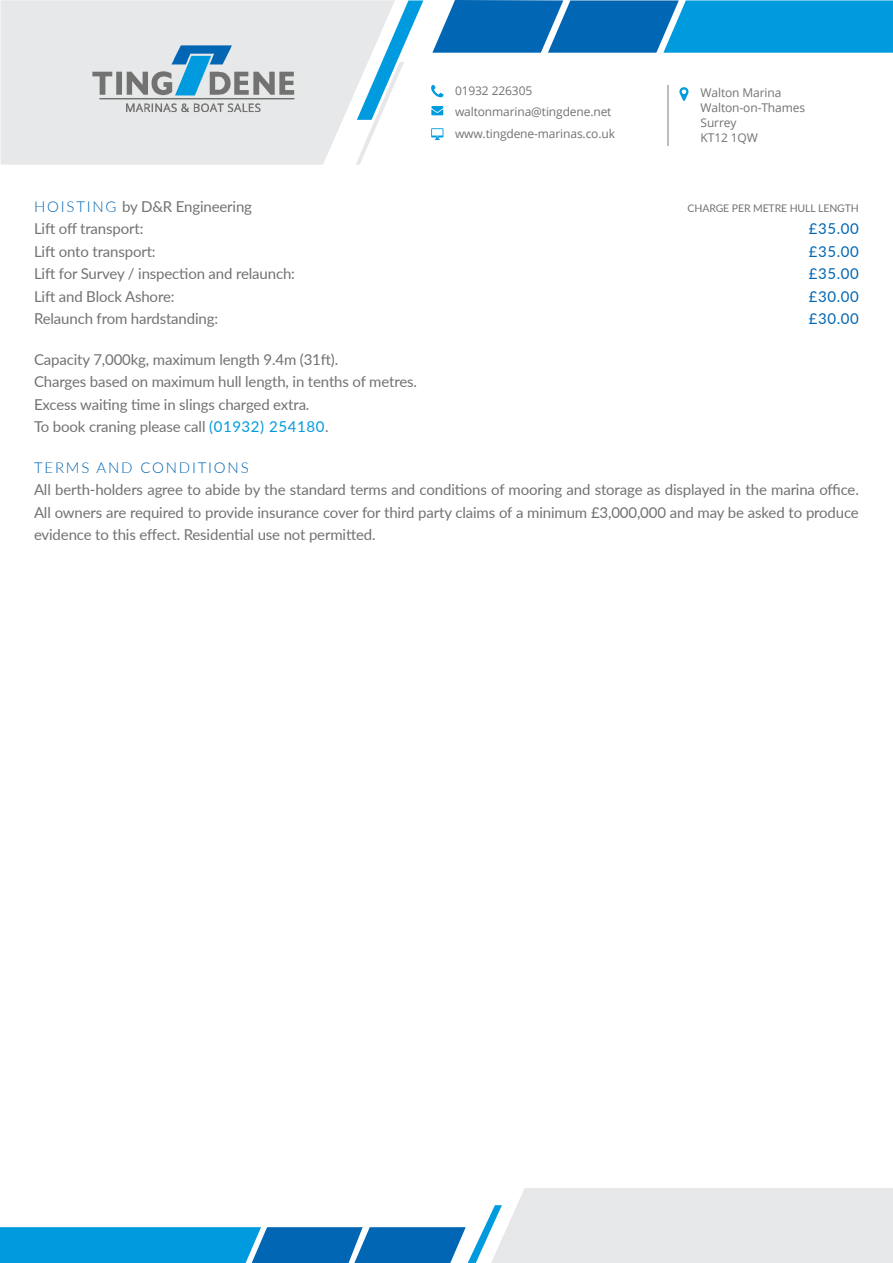
<style>
.page{position:relative;width:893px;height:1263px;background:#fff}
.page>*{position:absolute;margin:0;border:0;box-sizing:border-box;transform-origin:0 0}
.t1{font:15px/22.5px "Lato";letter-spacing:-.01em;color:#727271;text-align:justify}
.t2{font:15px "Lato";letter-spacing:.04em;color:#0166b3}
.t3{font:300 15px "Lato";letter-spacing:.12em;color:#0166b3}
.t4{font:12px/15px "Open Sans";letter-spacing:-.01em;color:#727271}
.t5{font:10.5px "Lato";letter-spacing:-.01em;color:#727271}
.s1{font-weight:300;color:#0166b3}
.s2{color:#009bde}
</style>
<div class="page">
<img style="left:1px;top:0;width:355px;height:164px">
<svg style="left:679px;top:87px;width:9px;height:14px"></svg>
<hr style="left:667px;top:86px;width:2px;height:60px;background:#bcbdc0">
<svg style="left:431px;top:85px;width:13px;height:12px"></svg>
<svg style="left:431px;top:106px;width:12px;height:9px"></svg>
<svg style="left:432px;top:0;width:461px;height:53px;background:#1189cc"></svg>
<svg style="left:356px;top:0;width:67px;height:165px"></svg>
<svg style="left:0;top:1188px;width:893px;height:75px"></svg>
<svg style="left:431px;top:128px;width:12px;height:12px"></svg>
<p class="t4" style="left:455px;top:79px;width:158px;line-height:21.3px">01932 226305 waltonmarina@tingdene.net</p>
<p class="t4" style="left:701px;top:85px;width:106px">Walton Marina<br>Walton-on-Thames<br>Surrey</p>
<p class="t4" style="left:455px;top:125px;width:162px">www.tingdene-marinas.co.uk</p>
<p class="t4" style="left:701px;top:130px;width:59px">KT12 1QW</p>
<p class="t1" style="left:34px;top:195px;width:219px"><span class="s1">HOISTING</span> by D&amp;R Engineering</p>
<p class="t5" style="left:687px;top:201px;width:173px">CHARGE PER METRE HULL LENGTH</p>
<p class="t1" style="left:34px;top:217px;width:111px">Lift off transport:</p>
<p class="t2" style="left:809px;top:218px;width:52px">£35.00</p>
<p class="t1" style="left:34px;top:240px;width:123px">Lift onto transport:</p>
<p class="t2" style="left:809px;top:241px;width:52px">£35.00</p>
<p class="t1" style="left:34px;top:262px;width:262px">Lift for Survey / inspection and relaunch:</p>
<p class="t2" style="left:809px;top:263px;width:52px">£35.00</p>
<p class="t1" style="left:34px;top:285px;width:142px">Lift and Block Ashore:</p>
<p class="t2" style="left:809px;top:286px;width:52px">£30.00</p>
<p class="t1" style="left:34px;top:307px;width:186px">Relaunch from hardstanding:</p>
<p class="t2" style="left:809px;top:308px;width:52px">£30.00</p>
<p class="t1" style="left:34px;top:348px;width:306px">Capacity 7,000kg, maximum length 9.4m (31ft).</p>
<p class="t1" style="left:34px;top:370px;width:384px">Charges based on maximum hull length, in tenths of metres.</p>
<p class="t1" style="left:34px;top:393px;width:277px">Excess waiting time in slings charged extra.</p>
<p class="t1" style="left:34px;top:415px;width:296px">To book craning please call <span class="s2">(01932) 254180</span>.</p>
<p class="t3" style="left:34px;top:457px;width:216px">TERMS AND CONDITIONS</p>
<p class="t1" style="left:34px;top:478px;width:826px">All berth-holders agree to abide by the standard terms and conditions of mooring and storage as displayed in the marina office.<br>All owners are required to provide insurance cover for third party claims of a minimum £3,000,000 and may be asked to produce evidence to this effect. Residential use not permitted.</p>
</div>
